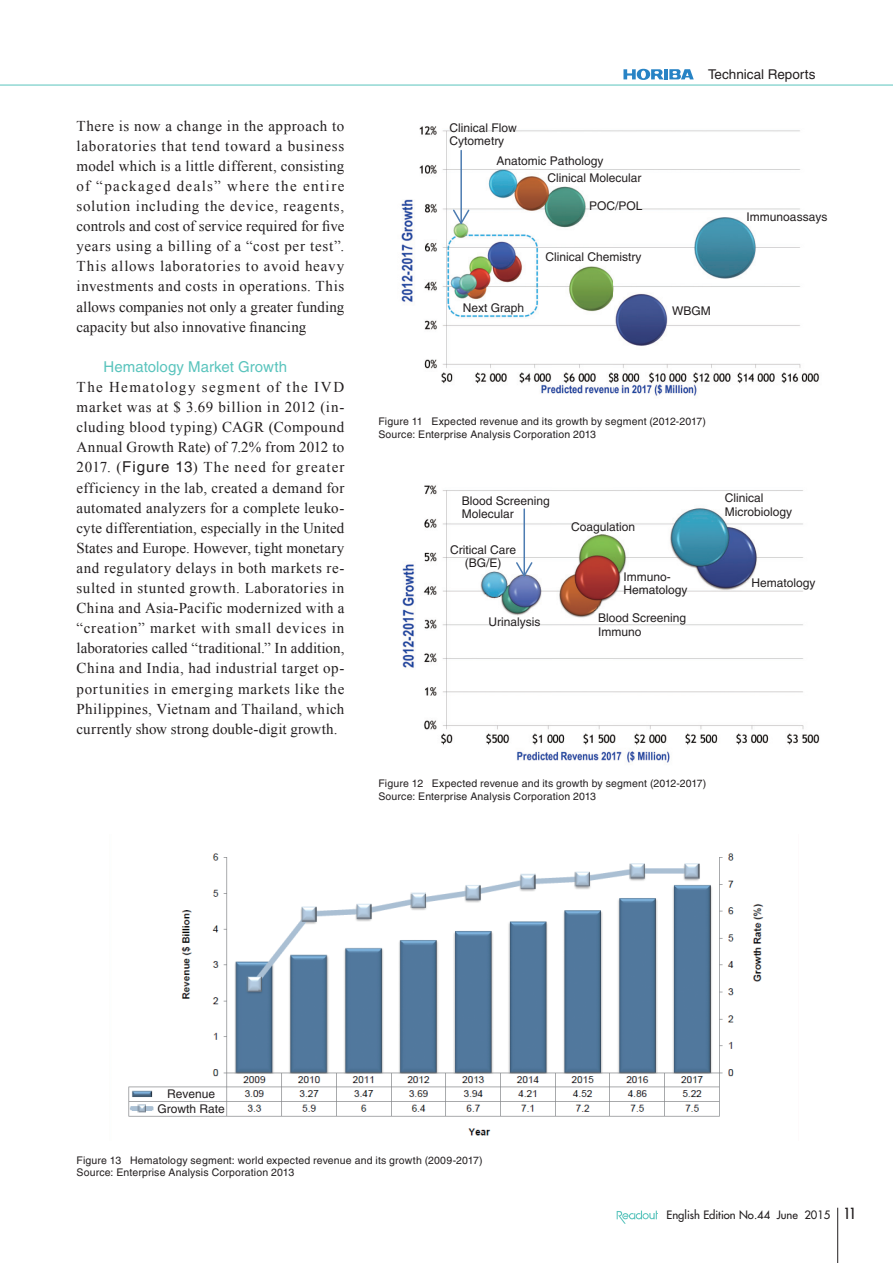
<style>
.page{position:relative;width:893px;height:1263px;background:#fff}
.page>*{position:absolute;margin:0;border:0;box-sizing:border-box;transform-origin:0 0}
.t1{font:15px/20.1px "Times New Roman";letter-spacing:.005em;color:#231f20;text-align:justify}
.t2{font:15px "Helvetica LT Std";letter-spacing:.005em;color:#5ac4bd}
.t3{font:13.5px "Helvetica LT Std";color:#231f20}
.t4{font:12px/13.5px "Helvetica LT Std";color:#231f20}
.t5{font:11.25px "Futura";color:#231f20}
.t6{font:10.5px/12.3px "Helvetica LT Std";letter-spacing:.015em;color:#231f20}
.s1{font-family:"Helvetica LT Std"}
.s2{font-stretch:condensed;font-size:15px}
</style>
<div class="page">
<svg style="left:623px;top:69px;width:71px;height:11px"></svg>
<hr style="left:0;top:85px;width:893px;height:1px;background:#5ac4bd">
<hr style="left:837px;top:1208px;width:1px;height:55px;background:#231f20">
<svg style="left:617px;top:1210px;width:41px;height:14px"></svg>
<img style="left:401px;top:126px;width:419px;height:270px">
<img style="left:553px;top:185px;width:59px;height:211px">
<svg style="left:671px;top:302px;width:40px;height:18px"></svg>
<svg style="left:449px;top:126px;width:193px;height:59px"></svg>
<svg style="left:589px;top:200px;width:54px;height:11px"></svg>
<svg style="left:747px;top:212px;width:73px;height:13px"></svg>
<hr style="left:460px;top:151px;width:2px;height:72px;background:#4d7cb1">
<svg style="left:452px;top:208px;width:19px;height:18px"></svg>
<img style="left:402px;top:485px;width:418px;height:278px">
<img style="left:553px;top:485px;width:59px;height:278px">
<svg style="left:488px;top:616px;width:53px;height:13px"></svg>
<hr style="left:523px;top:509px;width:2px;height:67px;background:#4d7cb1">
<svg style="left:515px;top:561px;width:19px;height:18px"></svg>
<img style="left:128px;top:853px;width:636px;height:283px">
<p class="t1" style="left:77px;top:115px;width:269px">There is now a change in the approach to laboratories that tend toward a business model which is a little different, consisting of “packaged deals” where the entire solution including the device, reagents, controls and cost of service required for five years using a billing of a “cost per test”.<br>This allows laboratories to avoid heavy investments and costs in operations. This allows companies not only a greater funding capacity but also innovative financing</p>
<p class="t2" style="left:104px;top:358px;width:185px">Hematology Market Growth</p>
<p class="t1" style="left:77px;top:377px;width:269px">The Hematology segment of the IVD market was at $ 3.69 billion in 2012 (in&shy;cluding blood typing) CAGR (Compound Annual Growth Rate) of 7.2% from 2012 to 2017. (<span class="s1">Figure 13</span>) The need for greater efficiency in the lab, created a demand for automated analyzers for a complete leuko&shy;cyte differentiation, especially in the United States and Europe. However, tight monetary and regulatory delays in both markets re&shy;sulted in stunted growth. Laboratories in China and Asia-Pacific modernized with a “creation” market with small devices in laboratories called “traditional.” In addition, China and India, had industrial target op&shy;portunities in emerging markets like the Philippines, Vietnam and Thailand, which currently show strong double-digit growth.</p>
<p class="t4" style="left:450px;top:121px;width:69px">Clinical Flow<br>Cytometry</p>
<p class="t4" style="left:547px;top:153px;width:96px;line-height:16.4px;text-indent:-51px">Anatomic Pathology<br>Clinical Molecular</p>
<p class="t4" style="left:589px;top:199px;width:55px">POC/POL</p>
<p class="t4" style="left:463px;top:301px;width:63px">Next Graph</p>
<p class="t4" style="left:545px;top:250px;width:97px">Clinical Chemistry</p>
<p class="t3" style="left:708px;top:67px;width:109px">Technical Reports</p>
<p class="t4" style="left:672px;top:304px;width:40px">WBGM</p>
<p class="t4" style="left:747px;top:210px;width:82px">Immunoassays</p>
<p class="t6" style="left:378px;top:416px;width:329px">Figure 11 Expected revenue and its growth by segment (2012-2017)<br>Source: Enterprise Analysis Corporation 2013</p>
<p class="t4" style="left:462px;top:494px;width:90px">Blood Screening<br>Molecular</p>
<p class="t4" style="left:450px;top:543px;width:67px;text-align:center">Critical Care (BG/E)</p>
<p class="t4" style="left:488px;top:615px;width:53px">Urinalysis</p>
<p class="t4" style="left:571px;top:520px;width:66px">Coagulation</p>
<p class="t4" style="left:623px;top:570px;width:66px">Immuno-<br>Hematology</p>
<p class="t4" style="left:598px;top:611px;width:90px">Blood Screening<br>Immuno</p>
<p class="t4" style="left:725px;top:491px;width:69px">Clinical<br>Microbiology</p>
<p class="t4" style="left:751px;top:576px;width:66px">Hematology</p>
<p class="t6" style="left:378px;top:777px;width:329px">Figure 12 Expected revenue and its growth by segment (2012-2017)<br>Source: Enterprise Analysis Corporation 2013</p>
<p class="t4" style="left:158px;top:1086px;width:69px;line-height:14.7px;text-align:center">Revenue<br>Growth Rate</p>
<p class="t6" style="left:77px;top:1154px;width:408px">Figure 13 Hematology segment: world expected revenue and its growth (2009-2017)<br>Source: Enterprise Analysis Corporation 2013</p>
<p class="t5" style="left:666px;top:1208px;width:191px">English Edition No.44 June 2015 <span class="s2">11</span></p>
</div>
